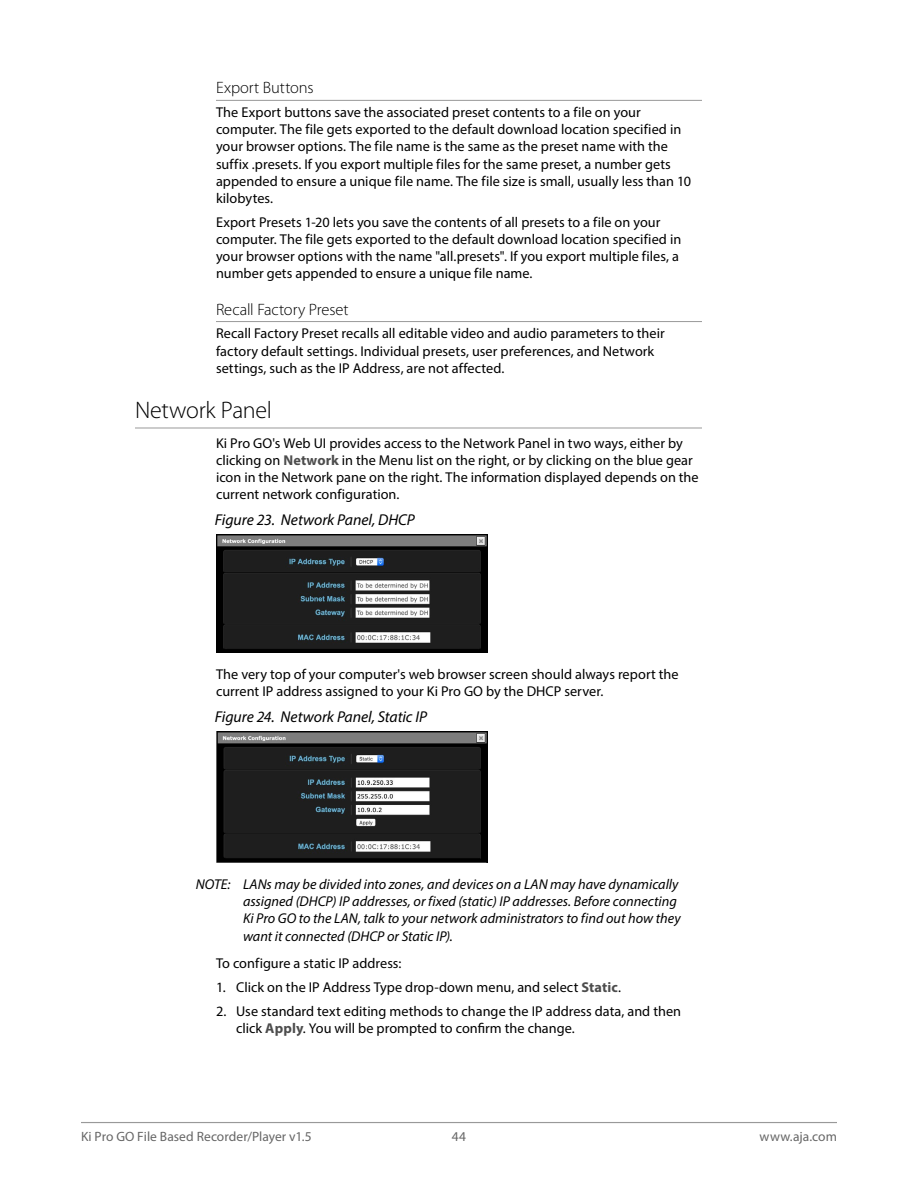
<style>
.page{position:relative;width:918px;height:1188px;background:#fff}
.page>*{position:absolute;margin:0;border:0;box-sizing:border-box;transform-origin:0 0}
._2Head{font:300 24px "Myriad Pro";letter-spacing:-.01em;color:#000}
._4Head{font:300 16.5px "Myriad Pro";letter-spacing:-.005em;color:#000}
.t1{font:italic 15.75px "Myriad Pro";letter-spacing:-.005em;color:#000}
.BodyFirst{font:14.25px/17.1px "Myriad Pro";letter-spacing:.005em;color:#000}
.Body{font:14.25px/17.1px "Myriad Pro";letter-spacing:.005em;color:#000}
.NOTE{font:italic 14.25px/17.1px "Myriad Pro";color:#000}
.t2{font:13.5px "Myriad Pro";letter-spacing:.005em;color:#666}
.s1{font-weight:700;color:#4d4d4d}
</style>
<div class="page">
<hr style="left:81px;top:1122px;width:756px;height:1px;background:#999">
<hr style="left:216px;top:100px;width:486px;height:1px;background:#999">
<hr style="left:216px;top:321px;width:486px;height:1px;background:#999">
<hr style="left:135px;top:428px;width:567px;height:1px;background:#999">
<img style="left:216px;top:534px;width:272px;height:118px">
<img style="left:216px;top:732px;width:272px;height:130px">
<p class="_4Head" style="left:216px;top:79px;width:99px">Export Buttons</p>
<p class="BodyFirst" style="left:216px;top:104px;width:477px">The Export buttons save the associated preset contents to a file on your computer. The file gets exported to the default download location specified in your browser options. The file name is the same as the preset name with the suffix .presets. If you export multiple files for the same preset, a number gets appended to ensure a unique file name. The file size is small, usually less than 10 kilobytes.</p>
<p class="Body" style="left:216px;top:213px;width:467px">Export Presets 1-20 lets you save the contents of all presets to a file on your computer. The file gets exported to the default download location specified in your browser options with the name "all.presets". If you export multiple files, a number gets appended to ensure a unique file name.</p>
<p class="_4Head" style="left:216px;top:300px;width:134px">Recall Factory Preset</p>
<p class="BodyFirst" style="left:216px;top:325px;width:450px">Recall Factory Preset recalls all editable video and audio parameters to their factory default settings. Individual presets, user preferences, and Network settings, such as the IP Address, are not affected.</p>
<p class="_2Head" style="left:135px;top:397px;width:139px">Network Panel</p>
<p class="Body" style="left:216px;top:434px;width:484px">Ki Pro GO's Web UI provides access to the Network Panel in two ways, either by clicking on <span class="s1">Network</span> in the Menu list on the right, or by clicking on the blue gear icon in the Network pane on the right. The information displayed depends on the current network configuration.</p>
<p class="t1" style="left:215px;top:510px;width:202px">Figure 23. Network Panel, DHCP</p>
<p class="Body" style="left:216px;top:666px;width:464px">The very top of your computer's web browser screen should always report the current IP address assigned to your Ki Pro GO by the DHCP server.</p>
<p class="t1" style="left:215px;top:707px;width:214px">Figure 24. Network Panel, Static IP</p>
<p class="NOTE" style="left:243px;top:876px;width:439px;text-indent:-47px">NOTE: LANs may be divided into zones, and devices on a LAN may have dynamically assigned (DHCP) IP addresses, or fixed (static) IP addresses. Before connecting Ki Pro GO to the LAN, talk to your network administrators to find out how they want it connected (DHCP or Static IP).</p>
<p class="Body" style="left:216px;top:954px;width:187px">To configure a static IP address:</p>
<p class="BodyFirst" style="left:216px;top:978px;width:407px">1. Click on the IP Address Type drop-down menu, and select <span class="s1">Static</span>.</p>
<p class="BodyFirst" style="left:236px;top:1002px;width:446px;text-indent:-20px">2. Use standard text editing methods to change the IP address data, and then click <span class="s1">Apply</span>. You will be prompted to confirm the change.</p>
<p class="t2" style="left:81px;top:1128px;width:232px">Ki Pro GO File Based Recorder/Player v1.5</p>
<p class="t2" style="left:452px;top:1128px;width:16px">44</p>
<p class="t2" style="left:760px;top:1128px;width:79px">www.aja.com</p>
</div>
